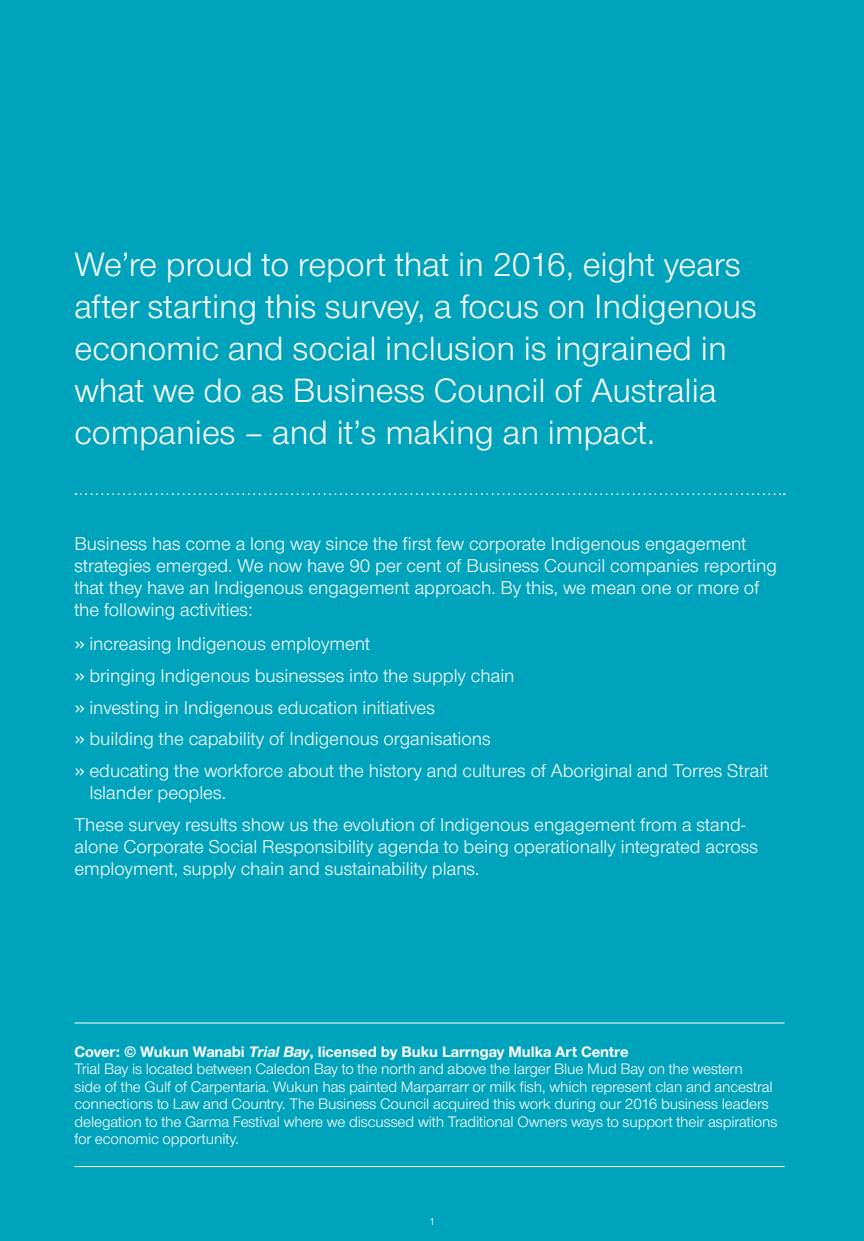
<style>
.page{position:relative;width:864px;height:1241px;background:#fff}
.page>*{position:absolute;margin:0;border:0;box-sizing:border-box;transform-origin:0 0}
.Introduction_copy{font:35px/42px "Nimbus Sans Novus T";color:#fff}
.Body{font:19.25px/21.9px "Nimbus Sans Novus T";color:#fff}
.Body-2{font:15.75px/17.5px "Nimbus Sans Novus T";letter-spacing:-.01em;color:#fff}
.Body-3{font:10.85px "Nimbus Sans Novus T";color:#fff}
.s1{font-family:"DIN"}
.s2{font-weight:700}
.s3{font-weight:700;font-style:italic}
</style>
<div class="page">
<div style="left:0;top:0;width:863px;height:1240px;background:#00a3bc"></div>
<hr style="left:74px;top:1022px;width:710px;height:1px;background:#fff">
<hr style="left:74px;top:1165px;width:710px;height:1px;background:#fff">
<svg style="left:75px;top:493px;width:709px;height:2px"></svg>
<p class="Introduction_copy" style="left:74px;top:242px;width:683px">We’re proud to report that in 2016, eight years after starting this survey, a focus on Indigenous economic and social inclusion is ingrained in what we do as Business Council of Australia companies – and it’s making an impact.</p>
<p class="Body" style="left:74px;top:532px;width:703px">Business has come a long way since the first few corporate Indigenous engagement strategies emerged. We now have 90 per cent of Business Council companies reporting that they have an Indigenous engagement approach. By this, we mean one or more of the following activities:</p>
<p class="Body" style="left:74px;top:632px;width:297px"><span class="s1">»</span> increasing Indigenous employment</p>
<p class="Body" style="left:74px;top:664px;width:441px"><span class="s1">»</span> bringing Indigenous businesses into the supply chain</p>
<p class="Body" style="left:74px;top:695px;width:362px"><span class="s1">»</span> investing in Indigenous education initiatives</p>
<p class="Body" style="left:74px;top:727px;width:417px"><span class="s1">»</span> building the capability of Indigenous organisations</p>
<p class="Body" style="left:89px;top:759px;width:680px;text-indent:-15px"><span class="s1">»</span> educating the workforce about the history and cultures of Aboriginal and Torres Strait<br>Islander peoples.</p>
<p class="Body" style="left:74px;top:813px;width:685px">These survey results show us the evolution of Indigenous engagement from a stand&shy;alone Corporate Social Responsibility agenda to being operationally integrated across employment, supply chain and sustainability plans.</p>
<p class="Body-2" style="left:74px;top:1042px;width:704px"><span class="s2">Cover: © Wukun Wanabi</span> <span class="s3">Trial Bay</span><span class="s2">, licensed by Buku Larrngay Mulka Art Centre<br></span>Trial Bay is located between Caledon Bay to the north and above the larger Blue Mud Bay on the western<br>side of the Gulf of Carpentaria. Wukun has painted Marparrarr or milk fish, which represent clan and ancestral connections to Law and Country. The Business Council acquired this work during our 2016 business leaders delegation to the Garma Festival where we discussed with Traditional Owners ways to support their aspirations for economic opportunity.</p>
<p class="Body-3" style="left:429px;top:1214px;width:7px">1</p>
</div>
